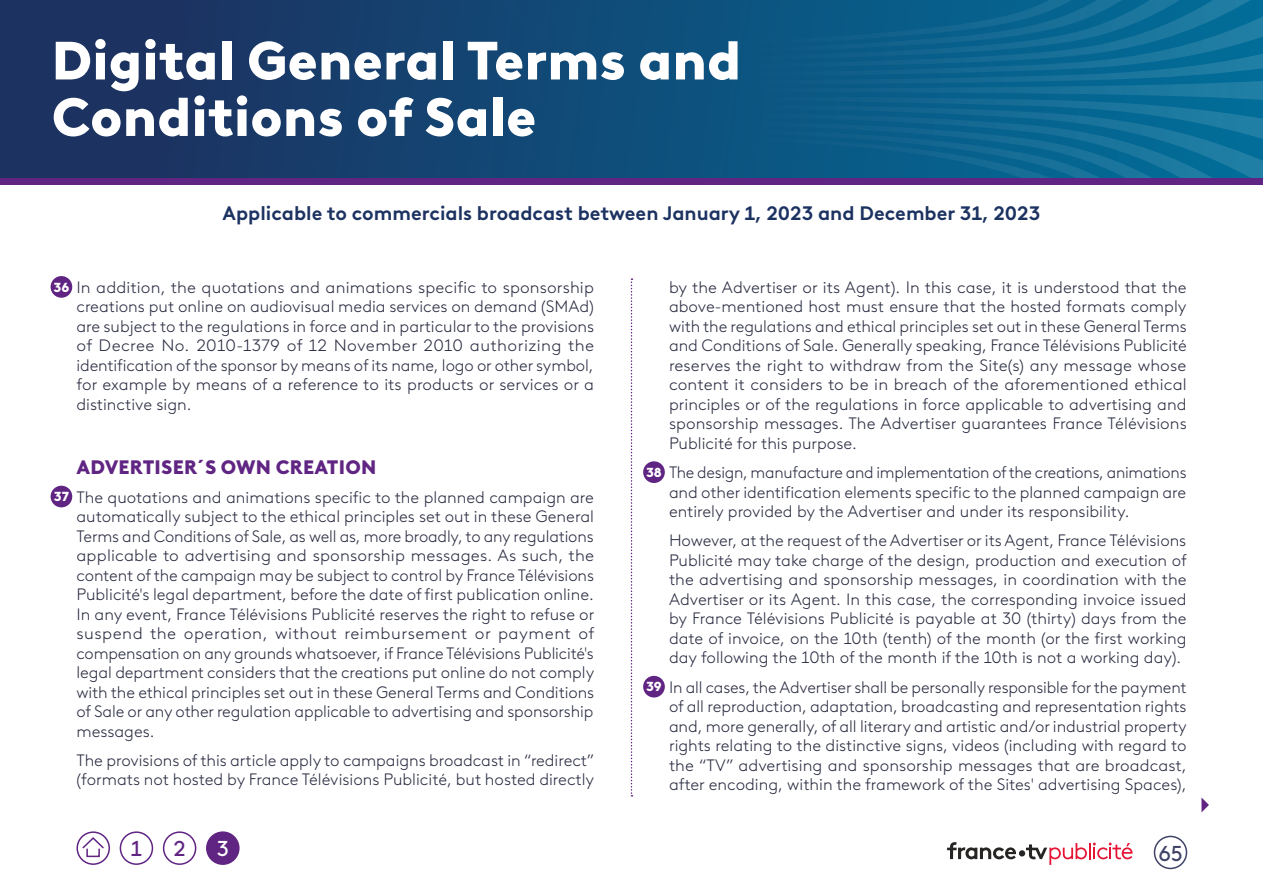
<style>
.page{position:relative;width:1263px;height:893px;background:#fff}
.page>*{position:absolute;margin:0;border:0;box-sizing:border-box;transform-origin:0 0}
.t1{font:900 53.85px/56.4px "France TV Brown";color:#fff}
.t2{font:21.6px "France TV Brown";color:#602483}
.t3{font:21.6px "France TV Brown";color:#404367}
.t4{font:21.6px "France TV Brown";color:#fff}
.t5{font:700 19.5px "France TV Brown";color:#1c3261}
.t6{font:900 19.5px "France TV Brown";letter-spacing:.01em;color:#602483}
.t7{font:300 16.5px/19.5px "France TV Brown";color:#272a3f;text-align:justify}
.t8{font:900 13.05px "France TV Brown";color:#fff}
</style>
<div class="page">
<svg style="left:1201px;top:797px;width:8px;height:15px"></svg>
<div style="left:120px;top:831px;width:33px;height:34px;border:2px solid #602483;border-radius:50%"></div>
<div style="left:163px;top:831px;width:33px;height:34px;border:2px solid #602483;border-radius:50%"></div>
<div style="left:207px;top:832px;width:32px;height:32px;background:#602483;border-radius:50%"></div>
<div style="left:206px;top:831px;width:34px;height:34px;border:2px solid #602483;border-radius:50%"></div>
<div style="left:76px;top:831px;width:34px;height:34px;border:2px solid #602483;border-radius:50%"></div>
<div style="left:86px;top:848px;width:14px;height:9px;border:2px solid #602483"></div>
<svg style="left:81px;top:836px;width:24px;height:14px"></svg>
<div style="left:0;top:178px;width:1263px;height:7px;background:#602483"></div>
<div style="left:0;top:0;width:1263px;height:178px;background:linear-gradient(to bottom,#193a68,#183b69)"></div>
<svg style="left:532px;top:0;width:731px;height:178px;background:#0e5f8a"></svg>
<svg style="left:631px;top:278px;width:1px;height:518px"></svg>
<div style="left:1154px;top:836px;width:33px;height:33px;border:2px solid #404367;border-radius:50%"></div>
<svg style="left:947px;top:842px;width:185px;height:23px"></svg>
<div style="left:51px;top:276px;width:21px;height:22px;background:#602483;border-radius:50%"></div>
<div style="left:51px;top:486px;width:21px;height:21px;background:#602483;border-radius:50%"></div>
<div style="left:643px;top:461px;width:22px;height:22px;background:#602483;border-radius:50%"></div>
<div style="left:643px;top:676px;width:22px;height:21px;background:#602483;border-radius:50%"></div>
<h1 class="t1" style="left:52px;top:28px;width:691px">Digital General Terms and<br>Conditions of Sale</h1>
<p class="t5" style="left:223px;top:199px;width:819px">Applicable to commercials broadcast between January 1, 2023 and December 31, 2023</p>
<p class="t7" style="left:76px;top:276px;width:519px">In addition, the quotations and animations specific to sponsorship creations put online on audiovisual media services on demand (SMAd) are subject to the regulations in force and in particular to the provisions of Decree No. 2010-1379 of 12 November 2010 authorizing the identification of the sponsor by means of its name, logo or other symbol, for example by means of a reference to its products or services or a distinctive sign.</p>
<p class="t8" style="left:53px;top:277px;width:17px">36</p>
<p class="t6" style="left:77px;top:452px;width:301px">ADVERTISER´S OWN CREATION</p>
<p class="t7" style="left:76px;top:486px;width:519px">The quotations and animations specific to the planned campaign are automatically subject to the ethical principles set out in these General Terms and Conditions of Sale, as well as, more broadly, to any regulations applicable to advertising and sponsorship messages. As such, the content of the campaign may be subject to control by France Télévisions Publicité's legal department, before the date of first publication online.<br>In any event, France Télévisions Publicité reserves the right to refuse or suspend the operation, without reimbursement or payment of compensation on any grounds whatsoever, if France Télévisions Publicité's legal department considers that the creations put online do not comply with the ethical principles set out in these General Terms and Conditions of Sale or any other regulation applicable to advertising and sponsorship messages.</p>
<p class="t7" style="left:76px;top:749px;width:519px">The provisions of this article apply to campaigns broadcast in “redirect” (formats not hosted by France Télévisions Publicité, but hosted directly</p>
<p class="t8" style="left:54px;top:486px;width:17px">37</p>
<h2 class="t2" style="left:131px;top:833px;width:13px">1</h2>
<h2 class="t2" style="left:174px;top:833px;width:14px">2</h2>
<h2 class="t4" style="left:217px;top:833px;width:14px">3</h2>
<p class="t7" style="left:669px;top:276px;width:519px">by the Advertiser or its Agent). In this case, it is understood that the above-mentioned host must ensure that the hosted formats comply with the regulations and ethical principles set out in these General Terms and Conditions of Sale. Generally speaking, France Télévisions Publicité reserves the right to withdraw from the Site(s) any message whose content it considers to be in breach of the aforementioned ethical principles or of the regulations in force applicable to advertising and sponsorship messages. The Advertiser guarantees France Télévisions Publicité for this purpose.</p>
<p class="t7" style="left:669px;top:462px;width:519px">The design, manufacture and implementation of the creations, animations and other identification elements specific to the planned campaign are entirely provided by the Advertiser and under its responsibility.</p>
<p class="t7" style="left:669px;top:530px;width:519px">However, at the request of the Advertiser or its Agent, France Télévisions Publicité may take charge of the design, production and execution of the advertising and sponsorship messages, in coordination with the Advertiser or its Agent. In this case, the corresponding invoice issued by France Télévisions Publicité is payable at 30 (thirty) days from the date of invoice, on the 10th (tenth) of the month (or the first working day following the 10th of the month if the 10th is not a working day).</p>
<p class="t7" style="left:669px;top:676px;width:519px">In all cases, the Advertiser shall be personally responsible for the payment of all reproduction, adaptation, broadcasting and representation rights and, more generally, of all literary and artistic and/or industrial property rights relating to the distinctive signs, videos (including with regard to the “TV” advertising and sponsorship messages that are broadcast, after encoding, within the framework of the Sites' advertising Spaces),</p>
<p class="t8" style="left:646px;top:462px;width:17px">38</p>
<p class="t8" style="left:646px;top:677px;width:17px">39</p>
<h2 class="t3" style="left:1158px;top:837px;width:26px">65</h2>
</div>
